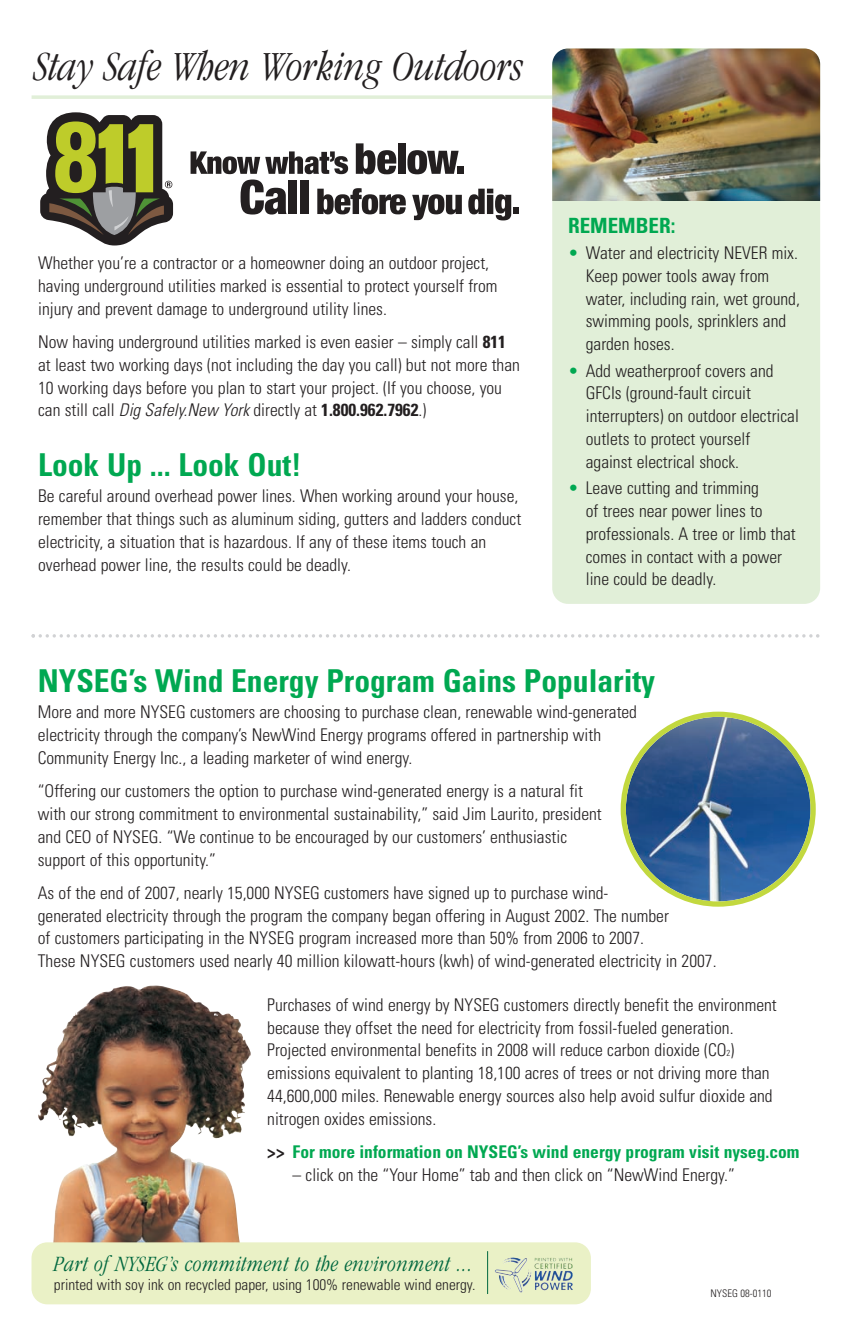
<style>
.page{position:relative;width:851px;height:1340px;background:#fff}
.page>*{position:absolute;margin:0;border:0;box-sizing:border-box;transform-origin:0 0}
.t1{font:italic 300 condensed 42.88px "Garamond";color:#231f20}
.t2{font:700 condensed 31.5px "Univers";color:#00a851}
.t3{font:italic 300 condensed 22.57px "Garamond";letter-spacing:.02em;color:#00673e}
.t4{font:700 condensed 21px "Univers";color:#00a851}
.t5{font:300 condensed 17.5px/22.8px "Univers";color:#231f20}
.t6{font:700 condensed 17.5px "Univers";color:#00a851}
.t7{font:300 condensed 15.4px "Univers";color:#231f20}
.t8{font:300 condensed 10.5px "Univers";color:#231f20}
.s1{font-weight:700}
.s2{font-style:italic}
.s3{color:#00a851}
.s4{font-size:8.75px}
.s5{color:#231f20}
</style>
<div class="page">
<img style="left:50px;top:1018px;width:201px;height:224px">
<div style="left:32px;top:1242px;width:559px;height:62px;background:#eaf1c6;border-radius:16px"></div>
<svg style="left:32px;top:95px;width:520px;height:4px;background:#e4f0dc"></svg>
<svg style="left:40px;top:112px;width:133px;height:133px"></svg>
<div style="left:552px;top:48px;width:268px;height:556px;background:#e1efd8;border-radius:16px"></div>
<img style="left:552px;top:48px;width:268px;height:152px">
<svg style="left:468px;top:189px;width:50px;height:31px"></svg>
<svg style="left:190px;top:143px;width:272px;height:77px"></svg>
<div style="left:457px;top:166px;width:6px;height:8px;background:#231f20"></div>
<svg style="left:620px;top:711px;width:195px;height:195px"></svg>
<svg style="left:32px;top:634px;width:787px;height:3px"></svg>
<img style="left:495px;top:1257px;width:77px;height:35px">
<hr style="left:487px;top:1251px;width:1px;height:42px;background:#00673e">
<h1 class="t1" style="left:34px;top:50px;width:490px">Stay Safe When Working Outdoors</h1>
<p class="t5" style="left:38px;top:253px;width:461px">Whether you’re a contractor or a homeowner doing an outdoor project, having underground utilities marked is essential to protect yourself from injury and prevent damage to underground utility lines.</p>
<p class="t5" style="left:38px;top:332px;width:483px">Now having underground utilities marked is even easier – simply call <span class="s1">811 </span>at least two working days (not including the day you call) but not more than 10 working days before you plan to start your project. (If you choose, you can still call <span class="s2">Dig Safely.New York</span> directly at <span class="s1">1.800.962.7962</span>.)</p>
<h2 class="t2" style="left:38px;top:453px;width:265px">Look Up ... Look Out!</h2>
<p class="t5" style="left:38px;top:486px;width:484px">Be careful around overhead power lines. When working around your house, remember that things such as aluminum siding, gutters and ladders conduct electricity, a situation that is hazardous. If any of these items touch an overhead power line, the results could be deadly.</p>
<p class="t4" style="left:568px;top:217px;width:109px">REMEMBER:</p>
<p class="t5" style="left:585px;top:243px;width:216px;text-indent:-18px"><span class="s3">•</span> Water and electricity NEVER mix.<br>Keep power tools away from water, including rain, wet ground, swimming pools, sprinklers and garden hoses.</p>
<p class="t5" style="left:585px;top:360px;width:214px;text-indent:-18px"><span class="s3">•</span> Add weatherproof covers and<br>GFCIs (ground-fault circuit interrupters) on outdoor electrical outlets to protect yourself against electrical shock.</p>
<p class="t5" style="left:585px;top:478px;width:211px;text-indent:-18px"><span class="s3">•</span> Leave cutting and trimming<br>of trees near power lines to professionals. A tree or limb that comes in contact with a power line could be deadly.</p>
<h2 class="t2" style="left:38px;top:669px;width:619px">NYSEG’s Wind Energy Program Gains Popularity</h2>
<p class="t5" style="left:38px;top:702px;width:600px">More and more NYSEG customers are choosing to purchase clean, renewable wind-generated electricity through the company’s NewWind Energy programs offered in partnership with<br>Community Energy Inc., a leading marketer of wind energy.</p>
<p class="t5" style="left:38px;top:781px;width:565px">“Offering our customers the option to purchase wind-generated energy is a natural fit with our strong commitment to environmental sustainability,” said Jim Laurito, president and CEO of NYSEG. “We continue to be encouraged by our customers’ enthusiastic support of this opportunity.”</p>
<p class="t5" style="left:38px;top:882px;width:680px">As of the end of 2007, nearly 15,000 NYSEG customers have signed up to purchase wind-<br>generated electricity through the program the company began offering in August 2002. The number<br>of customers participating in the NYSEG program increased more than 50% from 2006 to 2007.<br>These NYSEG customers used nearly 40 million kilowatt-hours (kwh) of wind-generated electricity in 2007.</p>
<p class="t5" style="left:267px;top:994px;width:511px">Purchases of wind energy by NYSEG customers directly benefit the environment because they offset the need for electricity from fossil-fueled generation.<br>Projected environmental benefits in 2008 will reduce carbon dioxide (CO<span class="s4">2</span>) emissions equivalent to planting 18,100 acres of trees or not driving more than 44,600,000 miles. Renewable energy sources also help avoid sulfur dioxide and nitrogen oxides emissions.</p>
<p class="t6" style="left:267px;top:1145px;width:533px"><span class="s5">&gt;&gt;</span> For more information on NYSEG’s wind energy program visit nyseg.com</p>
<p class="t5" style="left:292px;top:1164px;width:444px">– click on the “Your Home” tab and then click on “NewWind Energy.”</p>
<p class="t3" style="left:54px;top:1254px;width:420px">Part of NYSEG’s commitment to the environment ...</p>
<p class="t7" style="left:54px;top:1278px;width:423px">printed with soy ink on recycled paper, using 100% renewable wind energy.</p>
<p class="t8" style="left:710px;top:1289px;width:62px">NYSEG 08-0110</p>
</div>
